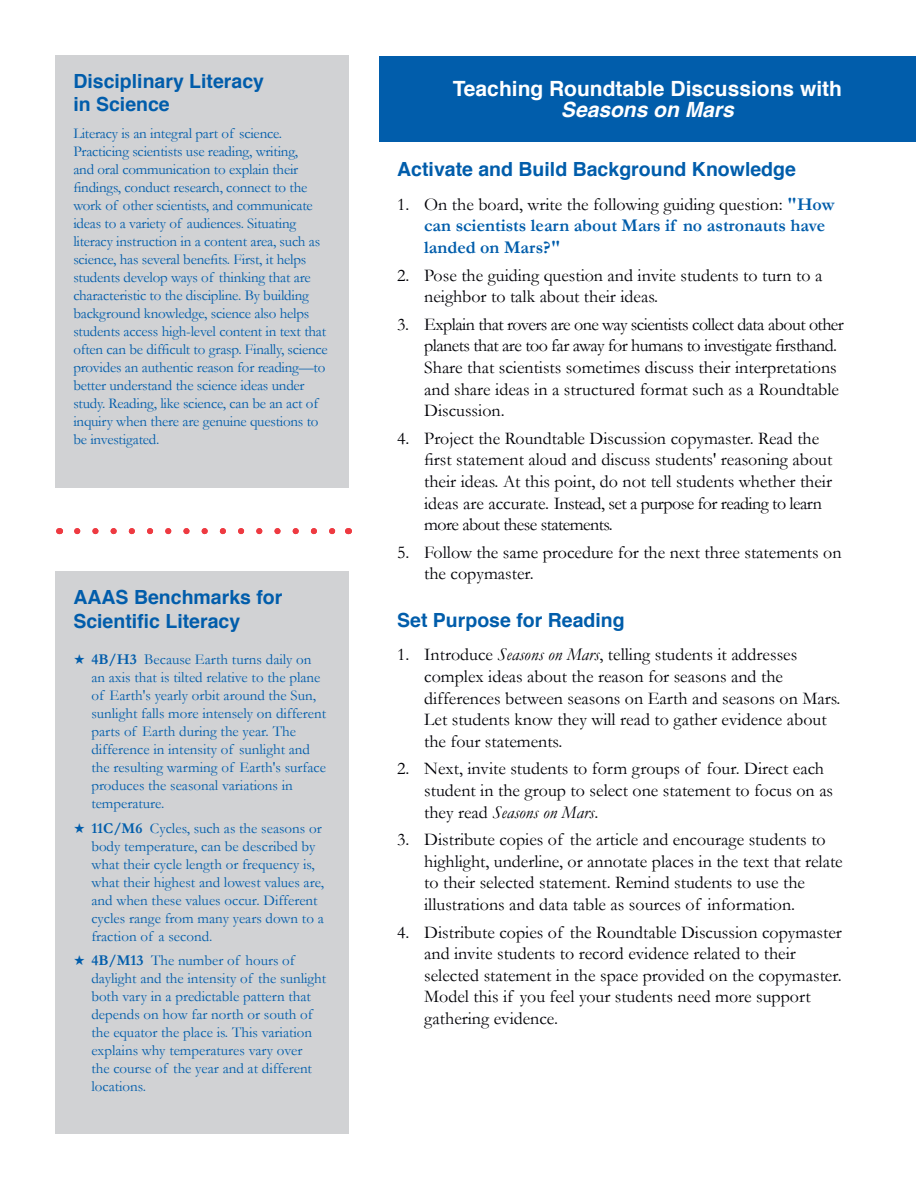
<style>
.page{position:relative;width:918px;height:1188px;background:#fff}
.page>*{position:absolute;margin:0;border:0;box-sizing:border-box;transform-origin:0 0}
.t1{font:700 21px "Helvetica";color:#fff}
.t2{font:italic 700 21px "Helvetica";color:#fff}
.t3{font:700 19.5px/23.4px "Helvetica";color:#015dab}
.t4{font:18px/21.6px "Garamond";color:#000006}
.t5{font:700 18px/21.6px "Garamond";color:#015dab}
.t6{font:15px/18px "Garamond";color:#015dab}
.s1{font-weight:700}
.s2{font-weight:400;color:#000006}
.s3{font-style:italic}
</style>
<div class="page">
<div style="left:55px;top:55px;width:294px;height:433px;background:#d1d2d4"></div>
<div style="left:55px;top:572px;width:294px;height:562px;background:#d1d2d4"></div>
<div style="left:379px;top:56px;width:537px;height:85px;background:#015dab"></div>
<svg style="left:77px;top:528px;width:259px;height:6px"></svg>
<h2 class="t3" style="left:73px;top:70px;width:192px">Disciplinary Literacy in Science</h2>
<p class="t6" style="left:73px;top:125px;width:256px">Literacy is an integral part of science.<br>Practicing scientists use reading, writing,<br>and oral communication to explain their findings, conduct research, connect to the work of other scientists, and communicate ideas to a variety of audiences. Situating literacy instruction in a content area, such as science, has several benefits. First, it helps students develop ways of thinking that are characteristic to the discipline. By building background knowledge, science also helps students access high-level content in text that often can be difficult to grasp. Finally, science provides an authentic reason for reading—to better understand the science ideas under study. Reading, like science, can be an act of inquiry when there are genuine questions to be investigated.</p>
<p class="t3" style="left:73px;top:586px;width:211px">AAAS Benchmarks for<br>Scientific Literacy</p>
<p class="t6" style="left:91px;top:650px;width:236px;text-indent:-18px">★ <span class="s1">4B/H3</span> Because Earth turns daily on an axis that is tilted relative to the plane of Earth's yearly orbit around the Sun, sunlight falls more intensely on different parts of Earth during the year. The difference in intensity of sunlight and the resulting warming of Earth's surface produces the seasonal variations in temperature.</p>
<p class="t6" style="left:91px;top:819px;width:234px;text-indent:-18px">★ <span class="s1">11C/M6</span> Cycles, such as the seasons or body temperature, can be described by what their cycle length or frequency is, what their highest and lowest values are, and when these values occur. Different cycles range from many years down to a fraction of a second.</p>
<p class="t6" style="left:91px;top:951px;width:237px;text-indent:-18px">★ <span class="s1">4B/M13</span> The number of hours of daylight and the intensity of the sunlight both vary in a predictable pattern that depends on how far north or south of the equator the place is. This variation explains why temperatures vary over<br>the course of the year and at different locations.</p>
<h1 class="t1" style="left:453px;top:72px;width:391px">Teaching Roundtable Discussions with</h1>
<h1 class="t2" style="left:561px;top:92px;width:174px">Seasons on Mars</h1>
<p class="t3" style="left:397px;top:158px;width:400px">Activate and Build Background Knowledge</p>
<p class="t5" style="left:424px;top:193px;width:412px;text-indent:-27px"><span class="s2">1. On the board, write the following guiding question:</span> "How can scientists learn about Mars if no astronauts have landed on Mars?"</p>
<p class="t4" style="left:424px;top:264px;width:400px;text-indent:-27px">2. Pose the guiding question and invite students to turn to a neighbor to talk about their ideas.</p>
<p class="t4" style="left:424px;top:313px;width:421px;text-indent:-27px">3. Explain that rovers are one way scientists collect data about other planets that are too far away for humans to investigate firsthand.<br>Share that scientists sometimes discuss their interpretations and share ideas in a structured format such as a Roundtable Discussion.</p>
<p class="t4" style="left:424px;top:427px;width:410px;text-indent:-27px">4. Project the Roundtable Discussion copymaster. Read the first statement aloud and discuss students' reasoning about their ideas. At this point, do not tell students whether their ideas are accurate. Instead, set a purpose for reading to learn more about these statements.</p>
<p class="t4" style="left:424px;top:541px;width:419px;text-indent:-27px">5. Follow the same procedure for the next three statements on the copymaster.</p>
<p class="t3" style="left:397px;top:608px;width:229px">Set Purpose for Reading</p>
<p class="t4" style="left:424px;top:644px;width:418px;text-indent:-27px">1. Introduce <span class="s3">Seasons on Mars</span>, telling students it addresses complex ideas about the reason for seasons and the differences between seasons on Earth and seasons on Mars.<br>Let students know they will read to gather evidence about the four statements.</p>
<p class="t4" style="left:424px;top:758px;width:411px;text-indent:-27px">2. Next, invite students to form groups of four. Direct each student in the group to select one statement to focus on as they read <span class="s3">Seasons on Mars</span>.</p>
<p class="t4" style="left:424px;top:829px;width:420px;text-indent:-27px">3. Distribute copies of the article and encourage students to highlight, underline, or annotate places in the text that relate to their selected statement. Remind students to use the illustrations and data table as sources of information.</p>
<p class="t4" style="left:424px;top:921px;width:419px;text-indent:-27px">4. Distribute copies of the Roundtable Discussion copymaster and invite students to record evidence related to their selected statement in the space provided on the copymaster.<br>Model this if you feel your students need more support gathering evidence.</p>
</div>
